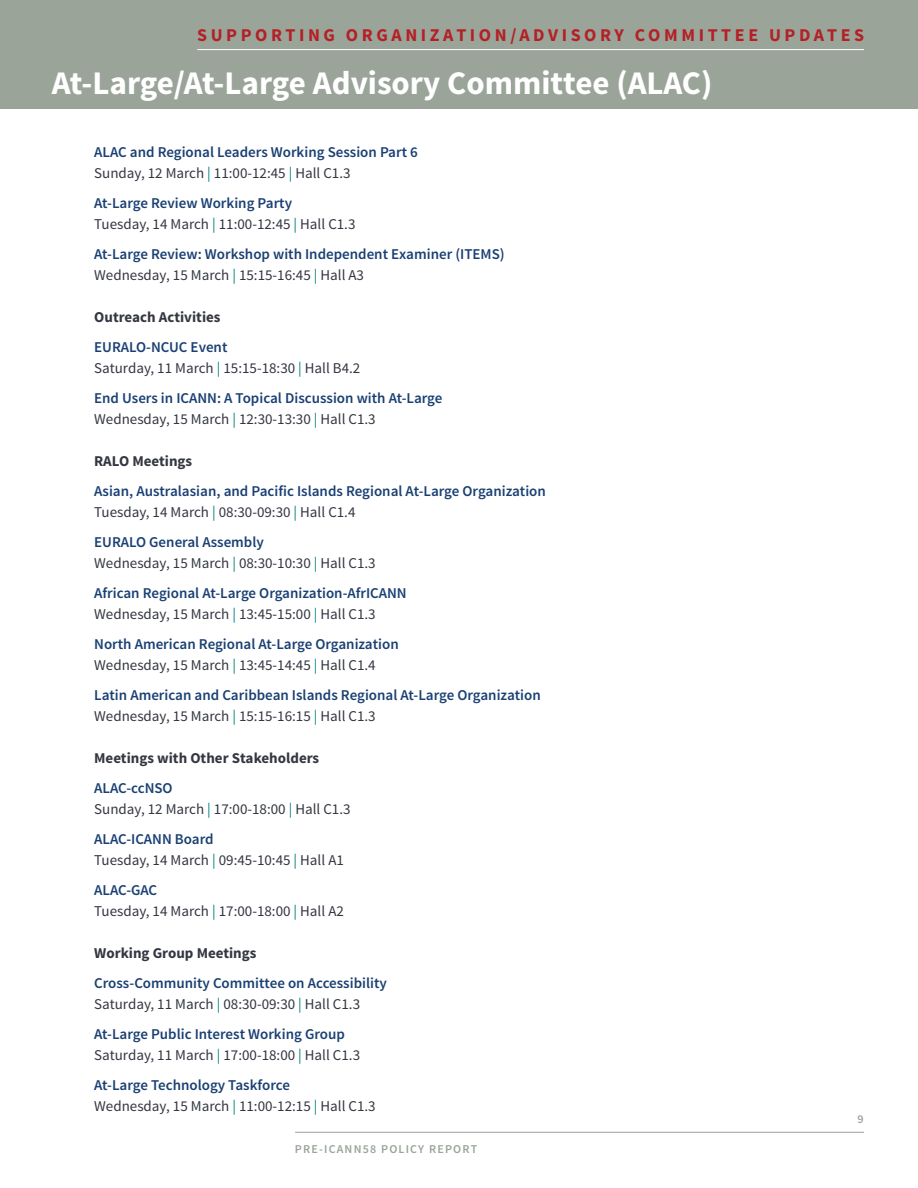
<style>
.page{position:relative;width:918px;height:1188px;background:#fff}
.page>*{position:absolute;margin:0;border:0;box-sizing:border-box;transform-origin:0 0}
.t1{font:700 33px "Source Sans Pro";color:#fff}
.t2{font:700 18px "Source Sans Pro";letter-spacing:.2em;color:#b42025}
.t3{font:600 15px/21px "Source Sans Pro";color:#1a4073}
.t4{font:15px/21px "Source Sans Pro";color:#343741}
.t5{font:700 15px "Source Sans Pro";color:#343741}
.t6{font:600 12px "Source Sans Pro";letter-spacing:.1em;color:#9aa499}
.s1{font-weight:400;color:#343741}
.s2{font-weight:400;color:#038181}
.s3{font-weight:600;color:#1a4073}
.s4{color:#038181}
</style>
<div class="page">
<div style="left:0;top:0;width:918px;height:108px;background:#9aa499"></div>
<hr style="left:197px;top:49px;width:667px;height:1px;background:#fff">
<hr style="left:295px;top:1132px;width:569px;height:1px;background:#9aa499">
<p class="t2" style="left:197px;top:23px;width:668px">SUPPORTING ORGANIZATION/ADVISORY COMMITTEE UPDATES</p>
<h1 class="t1" style="left:52px;top:62px;width:662px">At-Large/At-Large Advisory Committee (ALAC)</h1>
<p class="t3" style="left:94px;top:142px;width:325px">ALAC and Regional Leaders Working Session Part 6<br><span class="s1">Sunday, 12 March</span> <span class="s2">|</span> <span class="s1">11:00-12:45</span> <span class="s2">|</span> <span class="s1">Hall C1.3</span></p>
<p class="t4" style="left:94px;top:193px;width:263px"><span class="s3">At-Large Review Working Party<br></span>Tuesday, 14 March <span class="s4">|</span> 11:00-12:45 <span class="s4">|</span> Hall C1.3</p>
<p class="t3" style="left:94px;top:244px;width:412px">At-Large Review: Workshop with Independent Examiner (ITEMS)<br><span class="s1">Wednesday, 15 March</span> <span class="s2">|</span> <span class="s1">15:15-16:45</span> <span class="s2">|</span> <span class="s1">Hall A3</span></p>
<p class="t5" style="left:94px;top:307px;width:128px">Outreach Activities</p>
<p class="t4" style="left:94px;top:337px;width:268px"><span class="s3">EURALO-NCUC Event<br></span>Saturday, 11 March <span class="s4">|</span> 15:15-18:30 <span class="s4">|</span> Hall B4.2</p>
<p class="t3" style="left:94px;top:388px;width:350px">End Users in ICANN: A Topical Discussion with At-Large<br><span class="s1">Wednesday, 15 March</span> <span class="s2">|</span> <span class="s1">12:30-13:30</span> <span class="s2">|</span> <span class="s1">Hall C1.3</span></p>
<p class="t5" style="left:94px;top:451px;width:100px">RALO Meetings</p>
<p class="t3" style="left:94px;top:481px;width:453px">Asian, Australasian, and Pacific Islands Regional At-Large Organization<br><span class="s1">Tuesday, 14 March</span> <span class="s2">|</span> <span class="s1">08:30-09:30</span> <span class="s2">|</span> <span class="s1">Hall C1.4</span></p>
<p class="t4" style="left:94px;top:532px;width:283px"><span class="s3">EURALO General Assembly<br></span>Wednesday, 15 March <span class="s4">|</span> 08:30-10:30 <span class="s4">|</span> Hall C1.3</p>
<p class="t3" style="left:94px;top:583px;width:314px">African Regional At-Large Organization-AfrICANN<br><span class="s1">Wednesday, 15 March</span> <span class="s2">|</span> <span class="s1">13:45-15:00</span> <span class="s2">|</span> <span class="s1">Hall C1.3</span></p>
<p class="t3" style="left:94px;top:634px;width:306px">North American Regional At-Large Organization<br><span class="s1">Wednesday, 15 March</span> <span class="s2">|</span> <span class="s1">13:45-14:45</span> <span class="s2">|</span> <span class="s1">Hall C1.4</span></p>
<p class="t3" style="left:94px;top:685px;width:448px">Latin American and Caribbean Islands Regional At-Large Organization<br><span class="s1">Wednesday, 15 March</span> <span class="s2">|</span> <span class="s1">15:15-16:15</span> <span class="s2">|</span> <span class="s1">Hall C1.3</span></p>
<p class="t5" style="left:94px;top:748px;width:227px">Meetings with Other Stakeholders</p>
<p class="t4" style="left:94px;top:778px;width:258px"><span class="s3">ALAC-ccNSO<br></span>Sunday, 12 March <span class="s4">|</span> 17:00-18:00 <span class="s4">|</span> Hall C1.3</p>
<p class="t4" style="left:94px;top:829px;width:251px"><span class="s3">ALAC-ICANN Board<br></span>Tuesday, 14 March <span class="s4">|</span> 09:45-10:45 <span class="s4">|</span> Hall A1</p>
<p class="t4" style="left:94px;top:880px;width:251px"><span class="s3">ALAC-GAC<br></span>Tuesday, 14 March <span class="s4">|</span> 17:00-18:00 <span class="s4">|</span> Hall A2</p>
<p class="t5" style="left:94px;top:943px;width:164px">Working Group Meetings</p>
<p class="t3" style="left:94px;top:973px;width:294px">Cross-Community Committee on Accessibility<br><span class="s1">Saturday, 11 March</span> <span class="s2">|</span> <span class="s1">08:30-09:30</span> <span class="s2">|</span> <span class="s1">Hall C1.3</span></p>
<p class="t4" style="left:94px;top:1024px;width:267px"><span class="s3">At-Large Public Interest Working Group<br></span>Saturday, 11 March <span class="s4">|</span> 17:00-18:00 <span class="s4">|</span> Hall C1.3</p>
<p class="t4" style="left:94px;top:1075px;width:283px"><span class="s3">At-Large Technology Taskforce<br></span>Wednesday, 15 March <span class="s4">|</span> 11:00-12:15 <span class="s4">|</span> Hall C1.3</p>
<p class="t6" style="left:295px;top:1142px;width:184px">PRE-ICANN58 POLICY REPORT</p>
<p class="t6" style="left:858px;top:1112px;width:8px">9</p>
</div>
